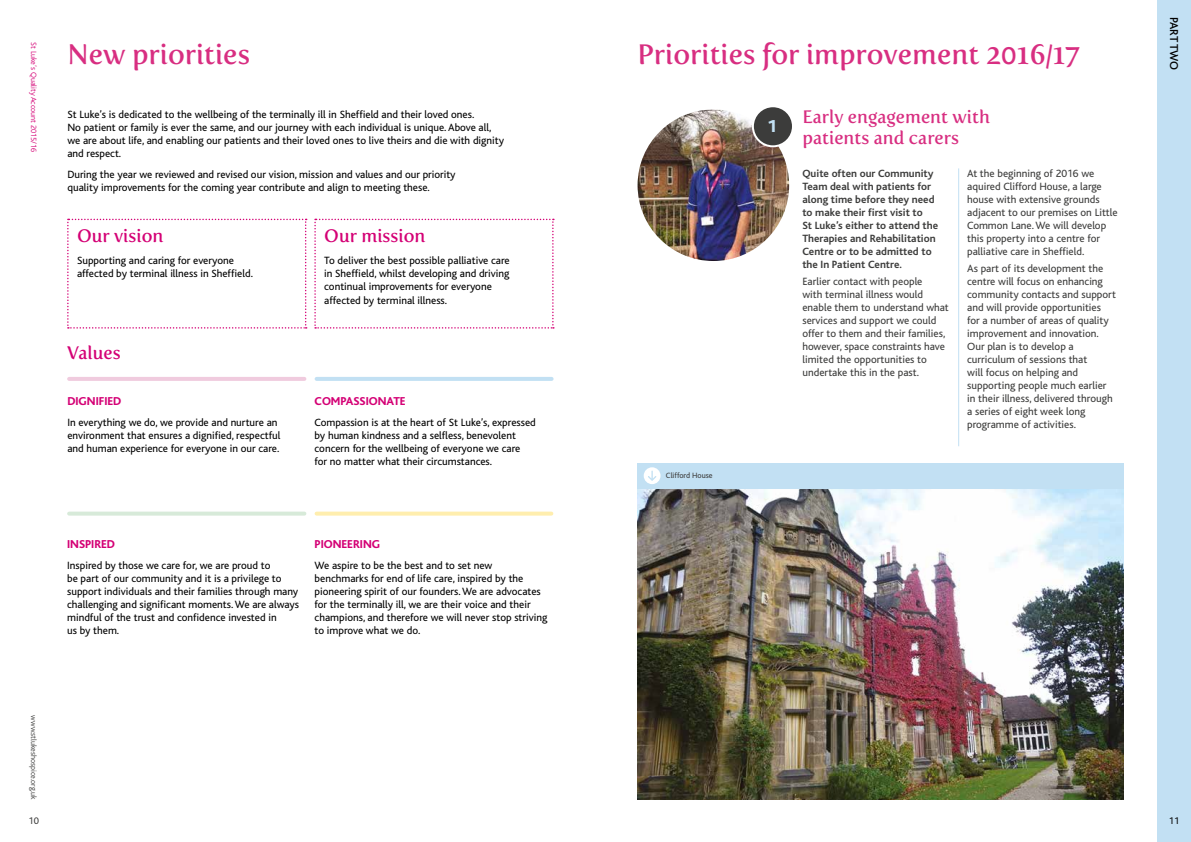
<style>
.page{position:relative;width:1191px;height:842px;background:#fff}
.page>*{position:absolute;margin:0;border:0;box-sizing:border-box;transform-origin:0 0}
.t1{font:28px "Fertigo Pro";color:#d82e81}
.t2{font:18px/21px "Fertigo Pro";color:#d82e81}
.t3{font:18px "Fertigo Pro";color:#d40075}
.t4{font:800 18px "Bliss";color:#c2e0f3}
.t5{font:800 12px "Bliss";color:#d40075}
.t6{font:500 12px "Bliss";letter-spacing:-.025em;color:#000}
.t7{font:11px/13px "Bliss";color:#000}
.t8{font:11px/13px "Bliss";color:#3c3c3b}
.t9{font:700 11px/13px "Bliss";color:#3c3c3b}
.t10{font:10px "Bliss";color:#000}
.t11{font:10px "Bliss";color:#3c3c3b}
.t12{font:300 8px "Bliss";color:#d40075}
.t13{font:300 8px "Bliss";color:#3c3c3b}
.t14{font:8px "Bliss";color:#3c3c3b}
.s1{font-family:"Plantagenet Cherokee";font-size:36px}
</style>
<div class="page">
<div style="left:1157px;top:0;width:34px;height:842px;background:#c2e0f3"></div>
<img style="left:637px;top:488px;width:486px;height:312px">
<div style="left:637px;top:463px;width:486px;height:25px;background:#c2e0f3"></div>
<hr style="left:69px;top:377px;width:235px;height:4px;background:#f0cbde">
<hr style="left:316px;top:377px;width:235px;height:4px;background:#c2e0f3">
<svg style="left:67px;top:219px;width:240px;height:110px"></svg>
<svg style="left:314px;top:219px;width:240px;height:110px"></svg>
<svg style="left:69px;top:512px;width:235px;height:4px"></svg>
<svg style="left:316px;top:512px;width:235px;height:4px"></svg>
<img style="left:637px;top:109px;width:152px;height:152px;border-radius:76px">
<div style="left:753px;top:106px;width:40px;height:40px;background:#3c3c3b;border-radius:50%"></div>
<div style="left:752px;top:105px;width:42px;height:42px;border:2px solid #fff;border-radius:50%"></div>
<div style="left:643px;top:467px;width:17px;height:17px;background:#fff;border-radius:50%"></div>
<svg style="left:648px;top:471px;width:8px;height:10px"></svg>
<hr style="left:958px;top:168px;width:1px;height:278px;background:#c2e0f3">
<p class="t12" style="left:38px;top:42px;width:112px;rotate:90deg">St Luke’s Quality Account 2015/16</p>
<h1 class="t1" style="left:67px;top:38px;width:184px">New priorities</h1>
<p class="t7" style="left:67px;top:108px;width:438px">St Luke’s is dedicated to the wellbeing of the terminally ill in Sheffield and their loved ones.<br>No patient or family is ever the same, and our journey with each individual is unique. Above all, we are about life, and enabling our patients and their loved ones to live theirs and die with dignity and respect.</p>
<p class="t7" style="left:67px;top:168px;width:390px">During the year we reviewed and revised our vision, mission and values and our priority quality improvements for the coming year contribute and align to meeting these.</p>
<h2 class="t3" style="left:77px;top:226px;width:88px">Our vision</h2>
<p class="t7" style="left:77px;top:254px;width:177px">Supporting and caring for everyone affected by terminal illness in Sheffield.</p>
<h2 class="t3" style="left:67px;top:342px;width:55px">Values</h2>
<p class="t5" style="left:67px;top:395px;width:56px">DIGNIFIED</p>
<p class="t7" style="left:67px;top:416px;width:215px">In everything we do, we provide and nurture an environment that ensures a dignified, respectful and human experience for everyone in our care.</p>
<h2 class="t3" style="left:324px;top:226px;width:103px">Our mission</h2>
<p class="t7" style="left:324px;top:254px;width:187px">To deliver the best possible palliative care in Sheffield, whilst developing and driving continual improvements for everyone affected by terminal illness.</p>
<p class="t5" style="left:314px;top:395px;width:93px">COMPASSIONATE</p>
<p class="t7" style="left:314px;top:416px;width:223px">Compassion is at the heart of St Luke’s, expressed by human kindness and a selfless, benevolent concern for the wellbeing of everyone we care for no matter what their circumstances.</p>
<p class="t5" style="left:67px;top:538px;width:50px">INSPIRED</p>
<p class="t7" style="left:67px;top:560px;width:233px">Inspired by those we care for, we are proud to<br>be part of our community and it is a privilege to support individuals and their families through many challenging and significant moments. We are always mindful of the trust and confidence invested in<br>us by them.</p>
<p class="t5" style="left:314px;top:538px;width:67px">PIONEERING</p>
<p class="t7" style="left:314px;top:560px;width:234px">We aspire to be the best and to set new benchmarks for end of life care, inspired by the pioneering spirit of our founders. We are advocates for the terminally ill, we are their voice and their champions, and therefore we will never stop striving to improve what we do.</p>
<p class="t13" style="left:38px;top:715px;width:86px;rotate:90deg">www.stlukeshospice.org.uk</p>
<p class="t11" style="left:28px;top:816px;width:12px">10</p>
<h1 class="t1" style="left:637px;top:38px;width:444px">Priorities for improvement 20<span class="s1">1</span>6/<span class="s1">1</span>7</h1>
<p class="t14" style="left:666px;top:471px;width:48px">Clifford House</p>
<h2 class="t4" style="left:767px;top:117px;width:12px">1</h2>
<h2 class="t2" style="left:802px;top:107px;width:189px">Early engagement with patients and carers</h2>
<p class="t9" style="left:802px;top:167px;width:137px">Quite often our Community<br>Team deal with patients for along time before they need to make their first visit to<br>St Luke’s either to attend the<br>Therapies and Rehabilitation<br>Centre or to be admitted to the In Patient Centre.</p>
<p class="t8" style="left:802px;top:275px;width:148px">Earlier contact with people<br>with terminal illness would enable them to understand what services and support we could offer to them and their families, however, space constraints have limited the opportunities to undertake this in the past.</p>
<p class="t8" style="left:967px;top:167px;width:152px">At the beginning of 2016 we aquired Clifford House, a large house with extensive grounds adjacent to our premises on Little<br>Common Lane. We will develop this property into a centre for palliative care in Sheffield.</p>
<p class="t8" style="left:967px;top:262px;width:150px">As part of its development the centre will focus on enhancing community contacts and support and will provide opportunities for a number of areas of quality improvement and innovation.<br>Our plan is to develop a curriculum of sessions that<br>will focus on helping and supporting people much earlier in their illness, delivered through a series of eight week long programme of activities.</p>
<p class="t6" style="left:1180px;top:17px;width:55px;rotate:90deg">PART TWO</p>
<p class="t10" style="left:1168px;top:816px;width:12px">11</p>
</div>
